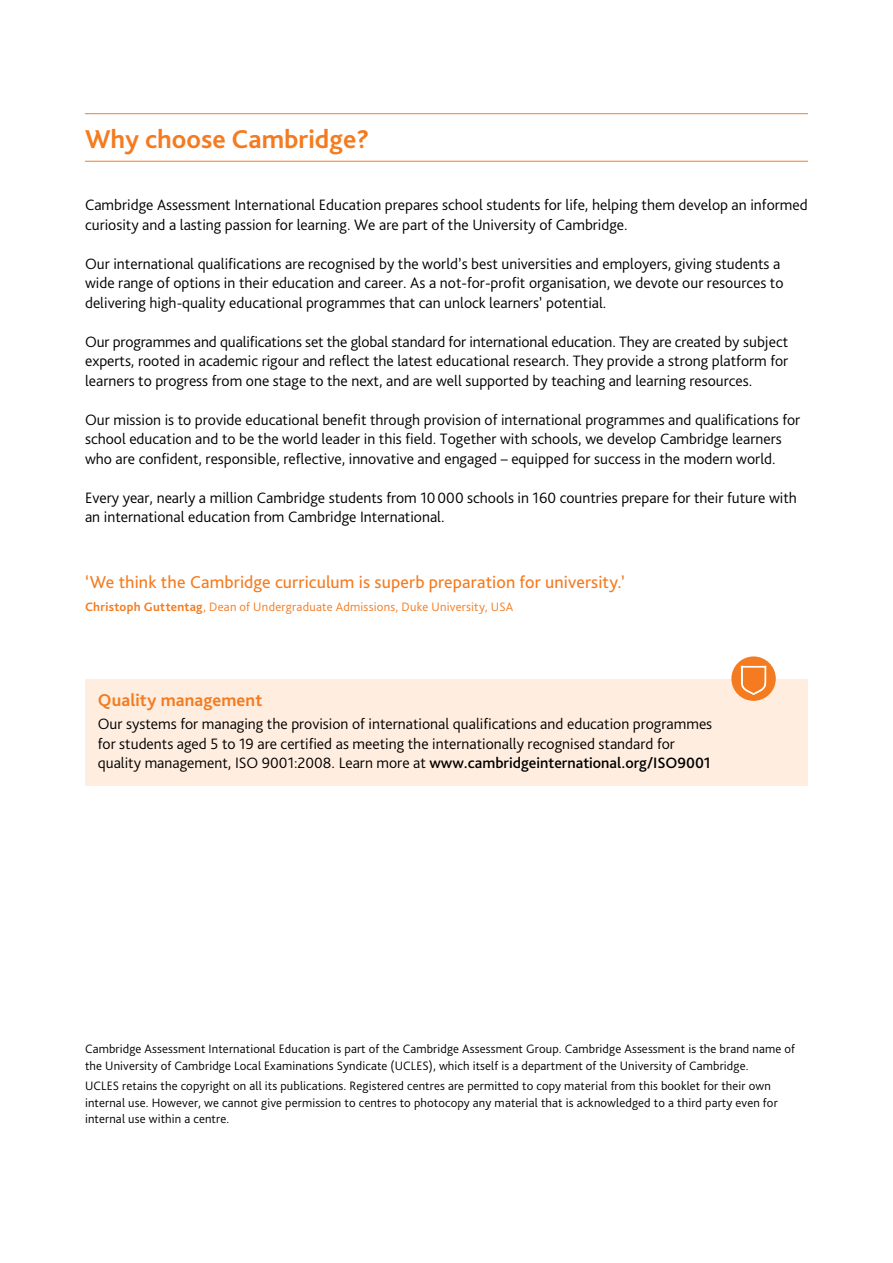
<style>
.page{position:relative;width:893px;height:1263px;background:#fff}
.page>*{position:absolute;margin:0;border:0;box-sizing:border-box;transform-origin:0 0}
.t1{font:700 27px "Bliss Pro";color:#f47b20}
.t2{font:18px "Bliss Pro";letter-spacing:.005em;color:#f47b20}
.t3{font:700 18px "Bliss Pro";letter-spacing:.005em;color:#f47b20}
.t4{font:300 15.75px/19.5px "Bliss Pro";color:#000}
.t5{font:300 12.75px/16.5px "Bliss Pro";letter-spacing:.01em;color:#000}
.t6{font:300 12.75px "Bliss Pro";letter-spacing:.02em;color:#f47b20}
.s1{font-weight:700}
.s2{font-weight:500}
</style>
<div class="page">
<hr style="left:85px;top:113px;width:723px;height:1px;background:#f47b20">
<hr style="left:85px;top:161px;width:723px;height:1px;background:#f47b20">
<div style="left:85px;top:679px;width:723px;height:106px;background:#ffeee0"></div>
<svg style="left:731px;top:656px;width:45px;height:45px"></svg>
<svg style="left:741px;top:666px;width:25px;height:29px"></svg>
<h1 class="t1" style="left:85px;top:122px;width:286px">Why choose Cambridge?</h1>
<p class="t4" style="left:85px;top:195px;width:724px">Cambridge Assessment International Education prepares school students for life, helping them develop an informed curiosity and a lasting passion for learning. We are part of the University of Cambridge.</p>
<p class="t4" style="left:85px;top:254px;width:700px">Our international qualifications are recognised by the world’s best universities and employers, giving students a wide range of options in their education and career. As a not-for-profit organisation, we devote our resources to delivering high-quality educational programmes that can unlock learners’ potential.</p>
<p class="t4" style="left:85px;top:332px;width:705px;text-align:justify">Our programmes and qualifications set the global standard for international education. They are created by subject experts, rooted in academic rigour and reflect the latest educational research. They provide a strong platform for learners to progress from one stage to the next, and are well supported by teaching and learning resources.</p>
<p class="t4" style="left:85px;top:410px;width:717px">Our mission is to provide educational benefit through provision of international programmes and qualifications for school education and to be the world leader in this field. Together with schools, we develop Cambridge learners who are confident, responsible, reflective, innovative and engaged – equipped for success in the modern world.</p>
<p class="t4" style="left:85px;top:488px;width:713px">Every year, nearly a million Cambridge students from 10000 schools in 160 countries prepare for their future with an international education from Cambridge International.</p>
<p class="t2" style="left:85px;top:571px;width:541px">‘We think the Cambridge curriculum is superb preparation for university.’</p>
<p class="t6" style="left:85px;top:599px;width:430px"><span class="s1">Christoph Guttentag</span>, Dean of Undergraduate Admissions, Duke University, USA</p>
<p class="t3" style="left:98px;top:688px;width:166px">Quality management</p>
<p class="t4" style="left:98px;top:714px;width:616px">Our systems for managing the provision of international qualifications and education programmes for students aged 5 to 19 are certified as meeting the internationally recognised standard for quality management, ISO 9001:2008. Learn more at <span class="s2">www.cambridgeinternational.org/ISO9001</span></p>
<p class="t5" style="left:85px;top:1041px;width:711px">Cambridge Assessment International Education is part of the Cambridge Assessment Group. Cambridge Assessment is the brand name of the University of Cambridge Local Examinations Syndicate (UCLES), which itself is a department of the University of Cambridge.</p>
<p class="t5" style="left:85px;top:1078px;width:694px">UCLES retains the copyright on all its publications. Registered centres are permitted to copy material from this booklet for their own internal use. However, we cannot give permission to centres to photocopy any material that is acknowledged to a third party even for internal use within a centre.</p>
</div>
